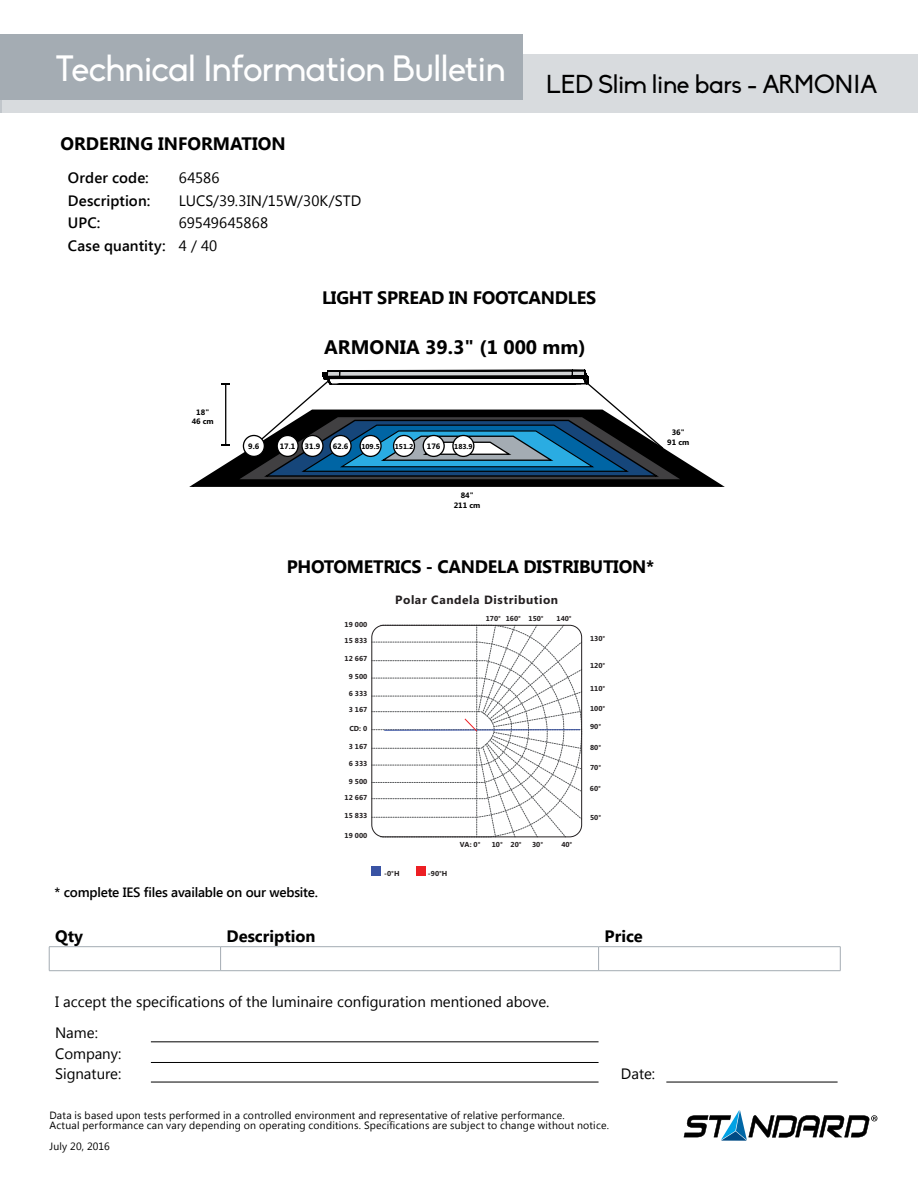
<style>
.page{position:relative;width:918px;height:1188px;background:#fff}
.page>*{position:absolute;margin:0;border:0;box-sizing:border-box;transform-origin:0 0}
.t1{font:36px "Biko";letter-spacing:-.015em;color:#fff}
.t2{font:700 19.65px "Segoe UI";color:#000}
.t3{font:700 18px "Segoe UI";letter-spacing:-.015em;color:#000}
.t4{font:700 16.5px "Segoe UI";color:#000}
.t5{font:15px/30.5px "Segoe UI";color:#000}
.t6{font:600 15px "Segoe UI";letter-spacing:.005em;color:#000}
.t7{font:600 13.5px "Segoe UI";letter-spacing:-.015em;color:#000}
.t8{font:700 12px "Segoe UI";letter-spacing:.05em;color:#231f20}
.t9{font:10.5px/10.5px "Segoe UI";letter-spacing:.02em;color:#000}
.t10{font:700 7.8px/9.4px "Segoe UI";color:#000;text-align:center}
.t11{font:700 7.2px "Segoe UI";color:#231f20}
.t12{font:700 7.2px "Segoe UI";color:#000}
</style>
<div class="page">
<div style="left:0;top:55px;width:918px;height:58px;background:#d8dbde"></div>
<div style="left:0;top:35px;width:523px;height:65px;background:#a4acb3"></div>
<svg style="left:684px;top:1110px;width:193px;height:31px"></svg>
<hr style="left:221px;top:946px;width:378px;height:1px;background:#a4acb3">
<hr style="left:599px;top:946px;width:241px;height:1px;background:#a4acb3">
<hr style="left:49px;top:946px;width:172px;height:1px;background:#a4acb3">
<svg style="left:49px;top:947px;width:792px;height:24px"></svg>
<hr style="left:49px;top:970px;width:172px;height:1px;background:#a4acb3">
<hr style="left:151px;top:1042px;width:448px;height:1px;background:#000">
<hr style="left:151px;top:1062px;width:448px;height:1px;background:#000">
<hr style="left:151px;top:1082px;width:448px;height:1px;background:#000">
<hr style="left:666px;top:1082px;width:172px;height:1px;background:#000">
<svg style="left:189px;top:369px;width:535px;height:118px"></svg>
<div style="left:372px;top:866px;width:9px;height:10px;background:#3953a4"></div>
<div style="left:416px;top:866px;width:9px;height:10px;background:#ed1f24"></div>
<svg style="left:582px;top:636px;width:1px;height:191px"></svg>
<svg style="left:372px;top:625px;width:210px;height:213px"></svg>
<h1 class="t1" style="left:55px;top:48px;width:823px">Technical Information Bulletin <sub>LED</sub> <sub>Slim</sub> <sub>line</sub> <sub>bars</sub> <sub>-</sub> <sub>ARMONIA</sub></h1>
<h3 class="t3" style="left:61px;top:131px;width:227px">ORDERING INFORMATION</h3>
<p class="t6" style="left:68px;top:168px;width:82px">Order code:</p>
<p class="t5" style="left:179px;top:162px;width:42px">64586</p>
<p class="t6" style="left:68px;top:190px;width:84px">Description:</p>
<p class="t5" style="left:179px;top:185px;width:184px">LUCS/39.3IN/15W/30K/STD</p>
<p class="t6" style="left:68px;top:213px;width:34px">UPC:</p>
<p class="t5" style="left:179px;top:207px;width:91px">69549645868</p>
<p class="t6" style="left:68px;top:235px;width:99px">Case quantity:</p>
<p class="t5" style="left:179px;top:230px;width:40px">4 / 40</p>
<h3 class="t3" style="left:322px;top:284px;width:276px">LIGHT SPREAD IN FOOTCANDLES</h3>
<p class="t2" style="left:324px;top:333px;width:263px">ARMONIA 39.3" (1 000 mm)</p>
<p class="t10" style="left:192px;top:407px;width:24px">18"<br>46 cm</p>
<p class="t10" style="left:248px;top:441px;width:13px">9.6</p>
<p class="t10" style="left:280px;top:441px;width:42px">17.1 31.9</p>
<p class="t10" style="left:333px;top:441px;width:17px">62.6</p>
<p class="t12" style="left:361px;top:441px;width:20px">109.5</p>
<p class="t12" style="left:395px;top:441px;width:20px">151.2</p>
<p class="t10" style="left:427px;top:441px;width:15px">176</p>
<p class="t12" style="left:454px;top:441px;width:20px">183.9</p>
<p class="t10" style="left:454px;top:490px;width:28px">84"<br>211 cm</p>
<p class="t10" style="left:667px;top:428px;width:24px">36"<br>91 cm</p>
<h3 class="t3" style="left:287px;top:553px;width:369px">PHOTOMETRICS - CANDELA DISTRIBUTION*</h3>
<p class="t7" style="left:55px;top:883px;width:265px">* complete IES files available on our website.</p>
<p class="t11" style="left:345px;top:619px;width:24px">19 000</p>
<p class="t11" style="left:345px;top:636px;width:24px">15 833</p>
<p class="t11" style="left:345px;top:654px;width:24px">12 667</p>
<p class="t11" style="left:349px;top:672px;width:20px">9 500</p>
<p class="t11" style="left:349px;top:689px;width:20px">6 333</p>
<p class="t11" style="left:349px;top:705px;width:20px">3 167</p>
<p class="t11" style="left:349px;top:723px;width:19px">CD: 0</p>
<p class="t11" style="left:349px;top:741px;width:20px">3 167</p>
<p class="t11" style="left:349px;top:758px;width:20px">6 333</p>
<p class="t11" style="left:349px;top:776px;width:20px">9 500</p>
<p class="t11" style="left:345px;top:792px;width:24px">12 667</p>
<p class="t11" style="left:345px;top:811px;width:24px">15 833</p>
<p class="t11" style="left:345px;top:830px;width:24px">19 000</p>
<p class="t8" style="left:395px;top:591px;width:165px">Polar Candela Distribution</p>
<p class="t11" style="left:486px;top:613px;width:59px">170° 160° 150°</p>
<p class="t11" style="left:557px;top:613px;width:17px">140°</p>
<p class="t11" style="left:384px;top:868px;width:17px">-0°H</p>
<p class="t11" style="left:428px;top:868px;width:21px">-90°H</p>
<p class="t11" style="left:460px;top:839px;width:22px">VA: 0°</p>
<p class="t11" style="left:492px;top:839px;width:31px">10° 20°</p>
<p class="t11" style="left:532px;top:839px;width:13px">30°</p>
<p class="t11" style="left:561px;top:839px;width:13px">40°</p>
<p class="t11" style="left:590px;top:634px;width:17px">130°</p>
<p class="t11" style="left:590px;top:660px;width:17px">120°</p>
<p class="t11" style="left:590px;top:683px;width:17px">110°</p>
<p class="t11" style="left:590px;top:703px;width:17px">100°</p>
<p class="t11" style="left:590px;top:721px;width:13px">90°</p>
<p class="t11" style="left:590px;top:742px;width:13px">80°</p>
<p class="t11" style="left:590px;top:762px;width:13px">70°</p>
<p class="t11" style="left:590px;top:783px;width:13px">60°</p>
<p class="t11" style="left:590px;top:813px;width:13px">50°</p>
<h3 class="t4" style="left:55px;top:925px;width:29px">Qty</h3>
<h3 class="t4" style="left:227px;top:925px;width:90px">Description</h3>
<h3 class="t4" style="left:605px;top:925px;width:40px">Price</h3>
<h3 class="t5" style="left:55px;top:986px;width:496px">I accept the specifications of the luminaire configuration mentioned above.<br>Name:</h3>
<h3 class="t5" style="left:55px;top:1042px;width:68px;line-height:20.7px">Company:<br>Signature:</h3>
<p class="t9" style="left:49px;top:1109px;width:561px">Data is based upon tests performed in a controlled environment and representative of relative performance.<br>Actual performance can vary depending on operating conditions. Specifications are subject to change without notice.</p>
<p class="t9" style="left:49px;top:1141px;width:62px">July 20, 2016</p>
<h3 class="t5" style="left:621px;top:1058px;width:36px">Date:</h3>
</div>
